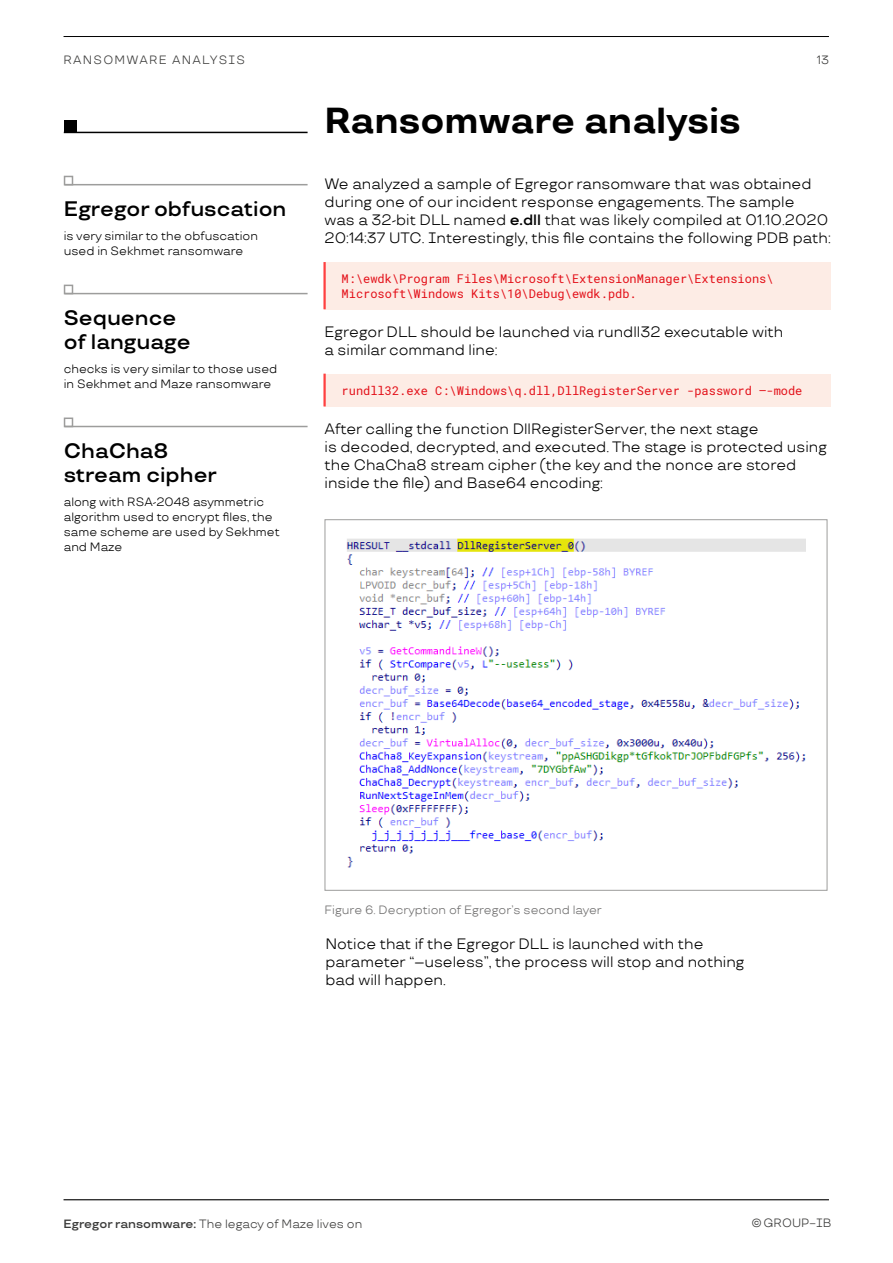
<style>
.page{position:relative;width:893px;height:1263px;background:#fff}
.page>*{position:absolute;margin:0;border:0;box-sizing:border-box;transform-origin:0 0}
.t1{font:700 36px "TT Travels";color:#000}
.t2{font:600 21px/24px "TT Travels";color:#000}
.t3{font:15px/18px "TT Travels";color:#000}
.t4{font:12px/15px "TT Travels";color:#000}
.t5{font:12px/14.4px "Roboto Mono";color:#e30f18}
.t6{font:12px "TT Travels";color:#3c3c3b}
.t7{font:12px "TT Travels";color:#706f6f}
.t8{font:12px "TT Travels";letter-spacing:.1em;color:#3c3c3b}
.s1{font-weight:600}
</style>
<div class="page">
<hr style="left:64px;top:36px;width:765px;height:1px;background:#000">
<hr style="left:64px;top:1199px;width:765px;height:1px;background:#000">
<hr style="left:64px;top:132px;width:244px;height:1px;background:#000">
<div style="left:64px;top:120px;width:13px;height:13px;background:#000"></div>
<div style="left:325px;top:262px;width:506px;height:47px;background:#fdece5"></div>
<hr style="left:323px;top:262px;width:3px;height:47px;background:#ff4040">
<div style="left:325px;top:374px;width:506px;height:32px;background:#fdece5"></div>
<hr style="left:323px;top:374px;width:3px;height:32px;background:#ff4040">
<hr style="left:65px;top:184px;width:243px;height:1px;background:#9d9d9c">
<hr style="left:65px;top:293px;width:243px;height:1px;background:#9d9d9c">
<hr style="left:65px;top:426px;width:243px;height:1px;background:#9d9d9c">
<div style="left:64px;top:176px;width:9px;height:9px;border:2px solid #9d9d9c"></div>
<div style="left:64px;top:285px;width:9px;height:9px;border:2px solid #9d9d9c"></div>
<div style="left:64px;top:417px;width:9px;height:10px;border:2px solid #9d9d9c"></div>
<img style="left:347px;top:538px;width:458px;height:330px">
<p class="t8" style="left:64px;top:52px;width:183px">Ranso mwar e analysis</p>
<p class="t6" style="left:817px;top:53px;width:14px">13</p>
<h2 class="t2" style="left:64px;top:197px;width:224px">Egregor obfuscation</h2>
<p class="t4" style="left:64px;top:228px;width:196px">is very similar to the obfuscation used in Sekhmet ransomware</p>
<h2 class="t2" style="left:64px;top:306px;width:128px">Sequence of language</h2>
<p class="t4" style="left:64px;top:361px;width:215px">checks is very similar to those used in Sekhmet and M aze ransomware</p>
<h2 class="t2" style="left:64px;top:439px;width:155px">ChaCha8 stream cipher</h2>
<p class="t4" style="left:64px;top:494px;width:217px">along with RSA-2048 asymmetric algorithm used to encrypt files, the same scheme are used by Sekhmet and M aze</p>
<h1 class="t1" style="left:325px;top:99px;width:418px">Ransomware analysis</h1>
<p class="t3" style="left:325px;top:175px;width:508px">We analyzed a sample of Egregor ransomware that was obtained during one of our incident response engagements. The sample<br>was a 32-bit DLL named <span class="s1">e.dll</span> that was likely compiled at 01.10.2020<br>20:14:37 UTC. Interestingly, this file contains the following PDB path:</p>
<p class="t5" style="left:342px;top:271px;width:434px">M:\ewdk\Program Files\Microsoft\ExtensionManager\Extensions\<br>Microsoft\Windows Kits\10\Debug\ewdk.pdb.</p>
<p class="t3" style="left:325px;top:323px;width:460px">Egregor DLL should be launched via rundll32 executable with a similar command line:</p>
<p class="t5" style="left:342px;top:383px;width:462px">rundll32.exe C:\Windows\q.dll,DllRegisterServer -password –-mode</p>
<p class="t3" style="left:325px;top:420px;width:504px">After calling the function DllRegisterServer, the next stage<br>is decoded, decrypted, and executed. The stage is protected using the ChaCha8 stream cipher (the key and the nonce are stored inside the file) and Base64 encoding:</p>
<p class="t7" style="left:325px;top:903px;width:279px">Figure 6. Decryption of Egregor’s second layer</p>
<p class="t3" style="left:325px;top:935px;width:421px">N otice that if the Egregor DLL is launched with the parameter “--useless”, the process will stop and nothing bad will happen.</p>
<p class="t6" style="left:64px;top:1217px;width:300px"><span class="s1">Egregor ransomware:</span> The legacy of Maze lives on</p>
<p class="t6" style="left:751px;top:1216px;width:82px">© GROUP−IB</p>
</div>
